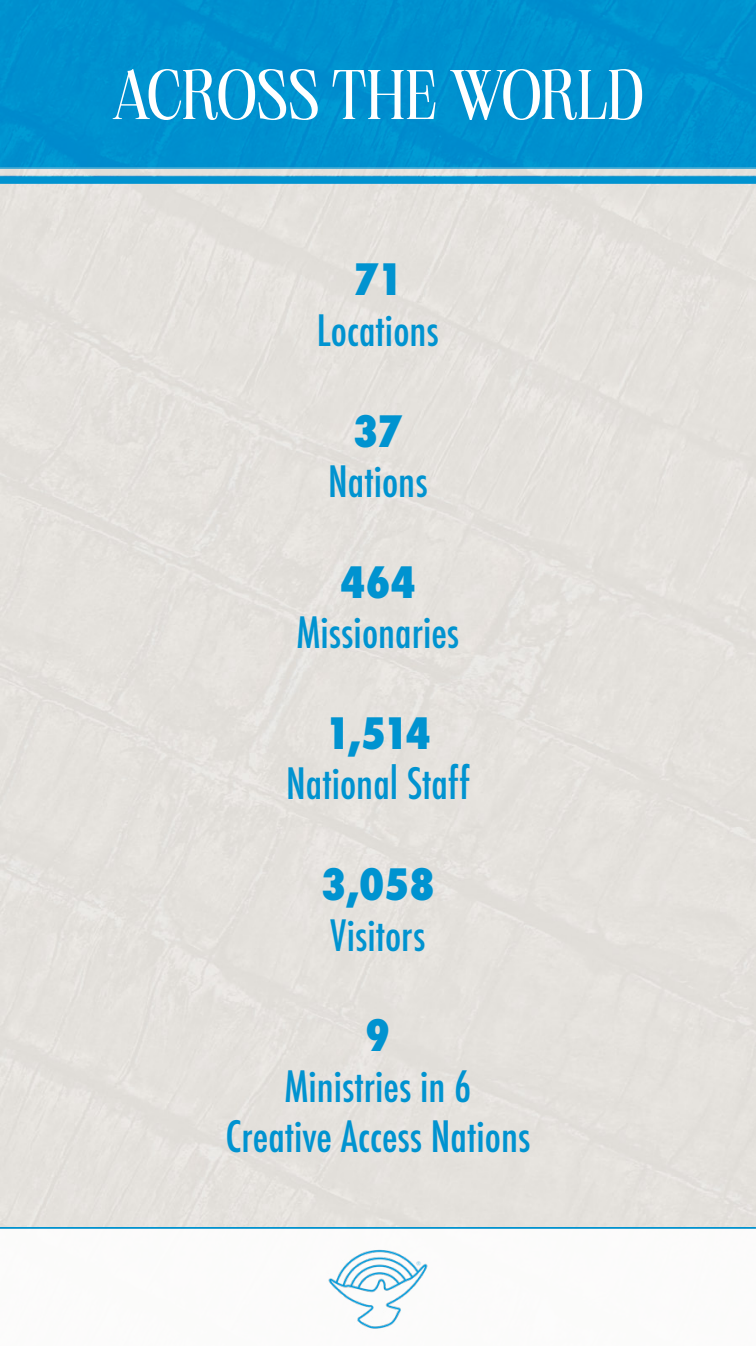
<style>
.page{position:relative;width:756px;height:1346px;background:#fff}
.page>*{position:absolute;margin:0;border:0;box-sizing:border-box;transform-origin:0 0}
.t1{font:300 70px "Neue World";letter-spacing:-.015em;color:#fff}
.t2{font:500 condensed 42px/50.4px "Futura";color:#0093d0;text-align:center}
.t3{font:800 condensed 42px "Futura";letter-spacing:-.02em;color:#0093d0}
</style>
<div class="page">
<div style="left:0;top:168px;width:756px;height:1061px;background:#e4e1dd"></div>
<div style="left:0;top:0;width:756px;height:168px;background:#0093d0"></div>
<img style="left:328px;top:1249px;width:100px;height:80px">
<div style="left:0;top:177px;width:756px;height:7px;background:#0093d0"></div>
<hr style="left:0;top:1227px;width:756px;height:1px;background:#0093d0">
<h1 class="t1" style="left:112px;top:56px;width:534px">ACROSS THE WORLD</h1>
<p class="t3" style="left:354px;top:251px;width:50px">71</p>
<p class="t2" style="left:317px;top:305px;width:123px">Locations</p>
<p class="t3" style="left:353px;top:402px;width:51px">37</p>
<p class="t2" style="left:328px;top:456px;width:101px">Nations</p>
<p class="t3" style="left:340px;top:553px;width:77px">464</p>
<p class="t2" style="left:297px;top:608px;width:164px">Missionaries</p>
<p class="t3" style="left:325px;top:705px;width:108px">1,514</p>
<p class="t2" style="left:286px;top:759px;width:185px">National Staff</p>
<p class="t3" style="left:321px;top:856px;width:115px">3,058</p>
<p class="t2" style="left:331px;top:910px;width:96px">Visitors</p>
<p class="t3" style="left:365px;top:1007px;width:27px">9</p>
<p class="t2" style="left:226px;top:1061px;width:306px">Ministries in 6<br>Creative Access Nations</p>
</div>
